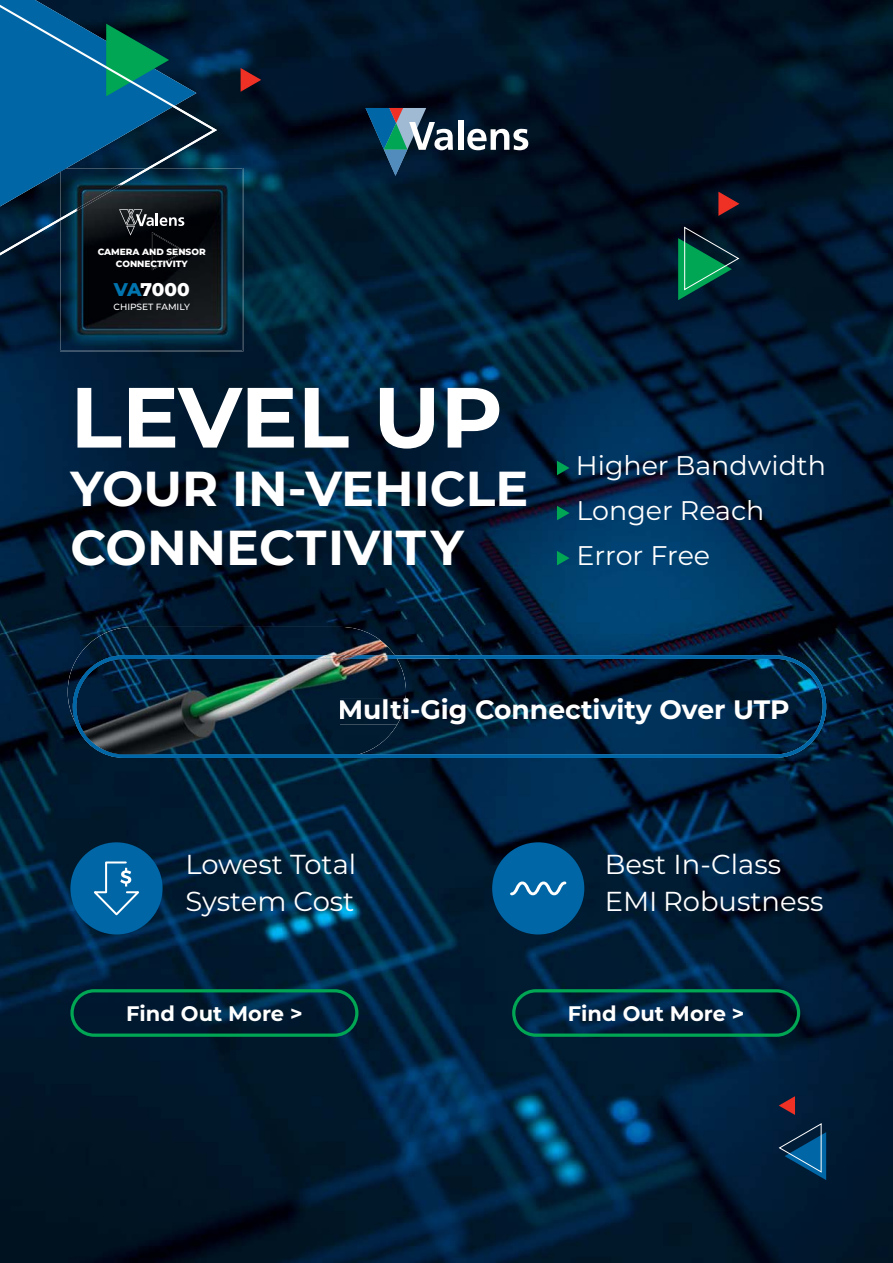
<style>
.page{position:relative;width:893px;height:1263px;background:#fff}
.page>*{position:absolute;margin:0;border:0;box-sizing:border-box;transform-origin:0 0}
.t1{font:700 85.2px "Montserrat";color:#fff}
.t2{font:700 49.05px "Montserrat";color:#fff}
.t3{font:27.45px/36.9px "Montserrat";color:#fff}
.t4{font:27px/45.2px "Montserrat";color:#fff}
.t5{font:700 26.55px "Montserrat";color:#fff}
.t6{font:700 21px "Montserrat";color:#fff}
.t7{font:800 18.45px "Montserrat";letter-spacing:-.02em;color:#fff}
.t8{font:800 9px/12px "Montserrat";color:#fff;text-align:center}
.t9{font:500 9px "Montserrat";color:#fff}
.s1{color:#0074ae}
</style>
<div class="page">
<img style="left:0;top:0;width:893px;height:1263px">
<svg style="left:365px;top:108px;width:88px;height:68px;background:#305367"></svg>
<div style="left:458px;top:120px;width:5px;height:30px;background:#fff"></div>
<svg style="left:467px;top:129px;width:61px;height:21px"></svg>
<svg style="left:778px;top:1122px;width:48px;height:58px;background:#0d4065"></svg>
<svg style="left:779px;top:1096px;width:16px;height:19px"></svg>
<svg style="left:678px;top:226px;width:62px;height:74px;background:#0a503f"></svg>
<svg style="left:718px;top:192px;width:21px;height:24px"></svg>
<svg style="left:0;top:0;width:217px;height:284px;background:#07253e"></svg>
<svg style="left:241px;top:68px;width:20px;height:24px"></svg>
<div style="left:70px;top:842px;width:93px;height:92px;background:#0066a6;border-radius:50%"></div>
<svg style="left:94px;top:861px;width:45px;height:55px"></svg>
<div style="left:492px;top:842px;width:92px;height:92px;background:#0066a6;border-radius:50%"></div>
<svg style="left:510px;top:881px;width:56px;height:14px"></svg>
<svg style="left:557px;top:461px;width:13px;height:14px"></svg>
<svg style="left:557px;top:506px;width:13px;height:14px"></svg>
<svg style="left:557px;top:551px;width:13px;height:14px"></svg>
<svg style="left:73px;top:655px;width:753px;height:103px;background:#01223e"></svg>
<img style="left:68px;top:627px;width:338px;height:127px">
<img style="left:73px;top:655px;width:324px;height:102px">
<img style="left:340px;top:698px;width:66px;height:26px">
<div style="left:73px;top:655px;width:753px;height:103px;border:3px solid #0066a6;border-radius:50px"></div>
<img style="left:61px;top:169px;width:181px;height:181px">
<svg style="left:0;top:0;width:196px;height:270px;background:#094361"></svg>
<div style="left:70px;top:989px;width:288px;height:48px;border:3px solid #00a653;border-radius:22px"></div>
<div style="left:512px;top:989px;width:288px;height:48px;border:3px solid #00a653;border-radius:22px"></div>
<p class="t8" style="left:98px;top:246px;width:110px">CAMERA AND SENSOR<br>CONNECTIVITY</p>
<p class="t7" style="left:114px;top:278px;width:78px"><span class="s1">VA</span>7000</p>
<p class="t9" style="left:114px;top:301px;width:78px">CHIPSET FAMILY</p>
<h1 class="t1" style="left:70px;top:365px;width:434px">LEVEL UP</h1>
<h2 class="t2" style="left:70px;top:459px;width:459px">YOUR IN-VEHICLE</h2>
<h2 class="t2" style="left:70px;top:517px;width:395px">CONNECTIVITY</h2>
<p class="t4" style="left:576px;top:443px;width:252px">Higher Bandwidth<br>Longer Reach<br>Error Free</p>
<p class="t5" style="left:338px;top:693px;width:453px">Multi-Gig Connectivity Over UTP</p>
<p class="t3" style="left:186px;top:846px;width:172px">Lowest Total<br>System Cost</p>
<p class="t3" style="left:605px;top:846px;width:220px">Best In-Class<br>EMI Robustness</p>
<p class="t6" style="left:126px;top:1000px;width:178px">Find Out More &gt;</p>
<p class="t6" style="left:568px;top:1000px;width:178px">Find Out More &gt;</p>
</div>
